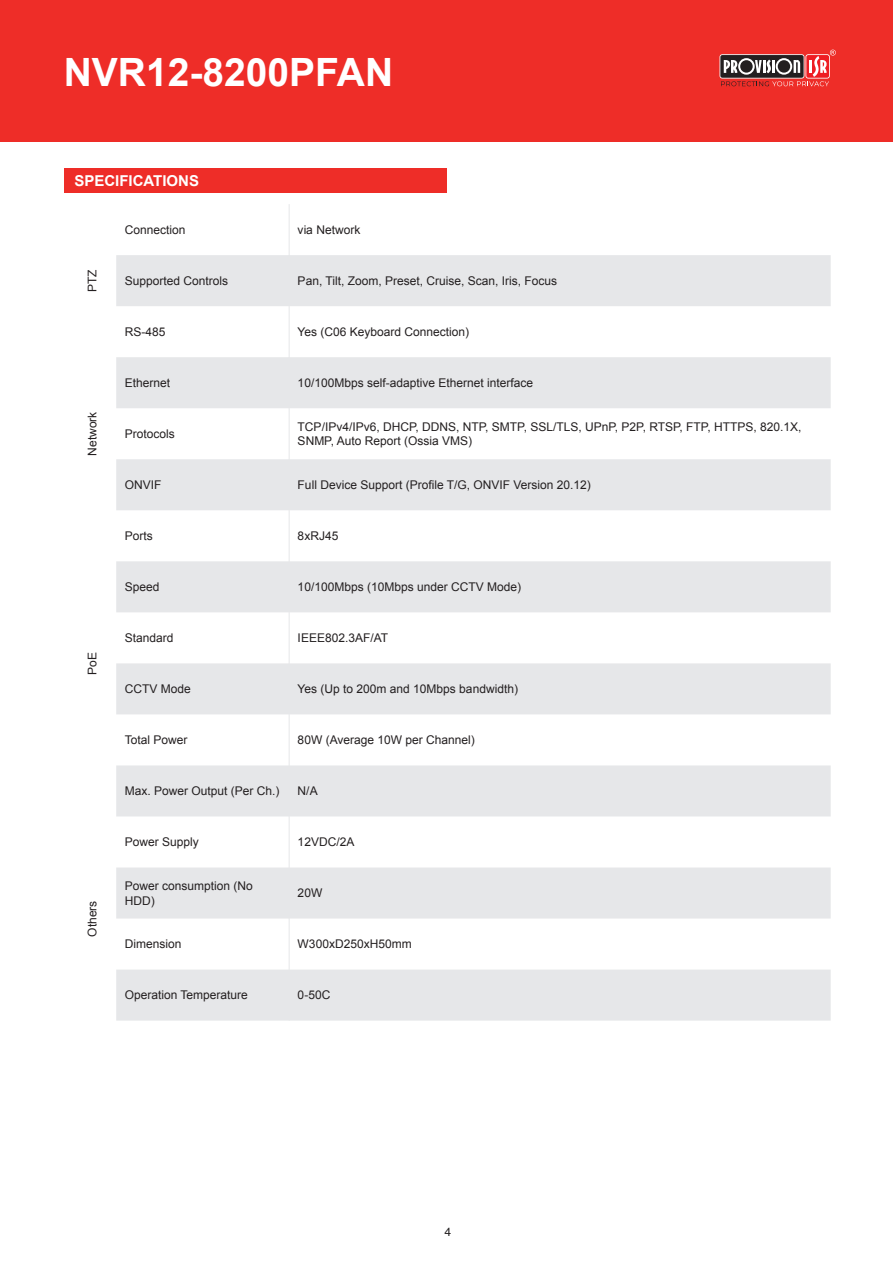
<style>
.page{position:relative;width:893px;height:1263px;background:#fff}
.page>*{position:absolute;margin:0;border:0;box-sizing:border-box;transform-origin:0 0}
.t1{font:700 39px "Arial";color:#fff}
.t2{font:700 15px "Arial";color:#fff}
.t3{font:12px/14.4px "Arial";color:#231f20}
.t4{font:12px "Helvetica";color:#231f20}
</style>
<div class="page">
<div style="left:0;top:0;width:893px;height:141px;background:#ee2d28"></div>
<svg style="left:719px;top:50px;width:117px;height:36px"></svg>
<div style="left:64px;top:168px;width:382px;height:25px;background:#ee2d28"></div>
<svg style="left:116px;top:255px;width:715px;height:765px;fill:#ebeced"></svg>
<hr style="left:289px;top:204px;width:1px;height:51px;background:#e6e7e9">
<hr style="left:289px;top:255px;width:1px;height:51px;background:#e6e7e9">
<hr style="left:289px;top:306px;width:1px;height:51px;background:#e6e7e9">
<hr style="left:289px;top:357px;width:1px;height:51px;background:#e6e7e9">
<hr style="left:289px;top:408px;width:1px;height:51px;background:#e6e7e9">
<hr style="left:289px;top:459px;width:1px;height:51px;background:#e6e7e9">
<hr style="left:289px;top:510px;width:1px;height:51px;background:#e6e7e9">
<hr style="left:289px;top:561px;width:1px;height:51px;background:#e6e7e9">
<hr style="left:289px;top:612px;width:1px;height:51px;background:#e6e7e9">
<hr style="left:289px;top:663px;width:1px;height:51px;background:#e6e7e9">
<hr style="left:289px;top:714px;width:1px;height:51px;background:#e6e7e9">
<hr style="left:289px;top:765px;width:1px;height:51px;background:#e6e7e9">
<hr style="left:289px;top:816px;width:1px;height:51px;background:#e6e7e9">
<hr style="left:289px;top:867px;width:1px;height:51px;background:#e6e7e9">
<hr style="left:289px;top:918px;width:1px;height:51px;background:#e6e7e9">
<hr style="left:289px;top:969px;width:1px;height:51px;background:#e6e7e9">
<p class="t1" style="left:64px;top:46px;width:331px">NVR12-8200PFAN</p>
<p class="t2" style="left:74px;top:171px;width:126px">SPECIFICATIONS</p>
<p class="t3" style="left:85px;top:292px;width:24px;rotate:-90deg">PTZ</p>
<p class="t3" style="left:85px;top:456px;width:46px;rotate:-90deg">Network</p>
<p class="t3" style="left:85px;top:675px;width:24px;rotate:-90deg">PoE</p>
<p class="t3" style="left:85px;top:936px;width:38px;rotate:-90deg">Others</p>
<p class="t3" style="left:125px;top:223px;width:62px">Connection</p>
<p class="t3" style="left:298px;top:223px;width:64px">via Network</p>
<p class="t3" style="left:125px;top:274px;width:105px">Supported Controls</p>
<p class="t3" style="left:298px;top:274px;width:261px">Pan, Tilt, Zoom, Preset, Cruise, Scan, Iris, Focus</p>
<p class="t3" style="left:125px;top:325px;width:42px">RS-485</p>
<p class="t3" style="left:298px;top:325px;width:173px">Yes (C06 Keyboard Connection)</p>
<p class="t3" style="left:125px;top:376px;width:47px">Ethernet</p>
<p class="t3" style="left:298px;top:376px;width:237px">10/100Mbps self-adaptive Ethernet interface</p>
<p class="t3" style="left:125px;top:427px;width:52px">Protocols</p>
<p class="t3" style="left:298px;top:420px;width:505px">TCP/IPv4/IPv6, DHCP, DDNS, NTP, SMTP, SSL/TLS, UPnP, P2P, RTSP, FTP, HTTPS, 820.1X,<br>SNMP, Auto Report (Ossia VMS)</p>
<p class="t3" style="left:125px;top:478px;width:38px">ONVIF</p>
<p class="t3" style="left:298px;top:478px;width:295px">Full Device Support (Profile T/G, ONVIF Version 20.12)</p>
<p class="t3" style="left:125px;top:529px;width:30px">Ports</p>
<p class="t3" style="left:298px;top:529px;width:42px">8xRJ45</p>
<p class="t3" style="left:125px;top:580px;width:36px">Speed</p>
<p class="t3" style="left:298px;top:580px;width:225px">10/100Mbps (10Mbps under CCTV Mode)</p>
<p class="t3" style="left:125px;top:631px;width:50px">Standard</p>
<p class="t3" style="left:298px;top:631px;width:92px">IEEE802.3AF/AT</p>
<p class="t3" style="left:125px;top:682px;width:68px">CCTV Mode</p>
<p class="t3" style="left:298px;top:682px;width:222px">Yes (Up to 200m and 10Mbps bandwidth)</p>
<p class="t3" style="left:125px;top:733px;width:64px">Total Power</p>
<p class="t3" style="left:298px;top:733px;width:179px">80W (Average 10W per Channel)</p>
<p class="t3" style="left:125px;top:784px;width:156px">Max. Power Output (Per Ch.)</p>
<p class="t3" style="left:298px;top:784px;width:22px">N/A</p>
<p class="t3" style="left:125px;top:835px;width:76px">Power Supply</p>
<p class="t3" style="left:298px;top:835px;width:58px">12VDC/2A</p>
<p class="t3" style="left:125px;top:879px;width:130px">Power consumption (No<br>HDD)</p>
<p class="t3" style="left:298px;top:886px;width:26px">20W</p>
<p class="t3" style="left:125px;top:937px;width:58px">Dimension</p>
<p class="t3" style="left:298px;top:937px;width:116px">W300xD250xH50mm</p>
<p class="t3" style="left:125px;top:988px;width:125px">Operation Temperature</p>
<p class="t3" style="left:298px;top:988px;width:34px">0-50C</p>
<p class="t4" style="left:444px;top:1222px;width:8px">4</p>
</div>
